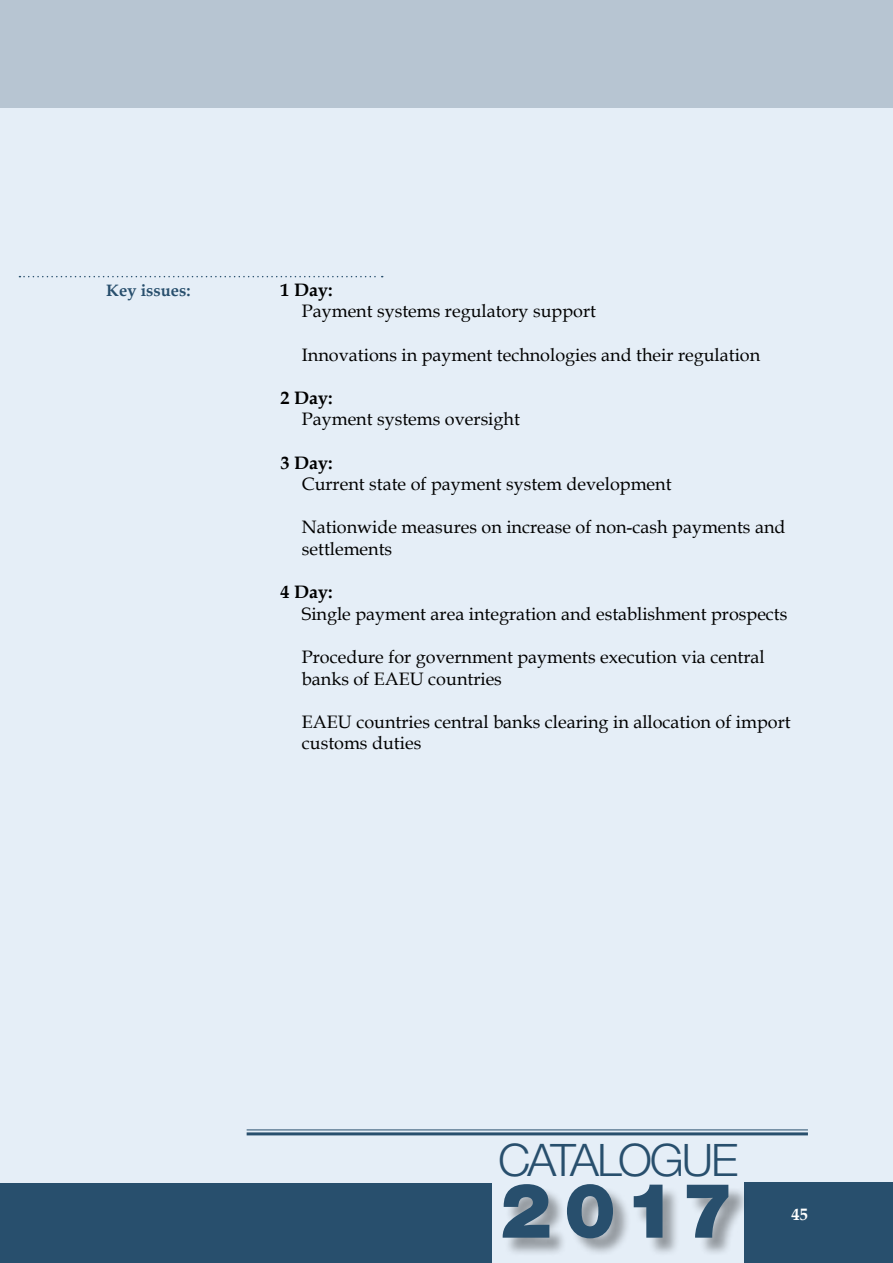
<style>
.page{position:relative;width:893px;height:1263px;background:#e5eef7}
.page>*{position:absolute;margin:0;border:0;box-sizing:border-box;transform-origin:0 0}
.t1{font:900 76.5px "Helvetica Neue Cyr";color:#284f6d}
.t2{font:300 45px "Helvetica Neue Cyr";letter-spacing:-.055em;color:#284f6d}
.t3{font:18px/21.6px "Book Antiqua";color:#000}
.t4{font:700 18px "Book Antiqua";color:#000}
.t5{font:700 16.5px "Book Antiqua";color:#284f6d}
.t6{font:700 16.5px "Book Antiqua";color:#fff}
</style>
<div class="page">
<div style="left:0;top:0;width:893px;height:108px;background:#b7c5d2"></div>
<hr style="left:0;top:0;width:1px;height:108px;background:#8a9dad">
<hr style="left:247px;top:1129px;width:561px;height:1px;background:#284f6d">
<hr style="left:247px;top:1132px;width:561px;height:3px;background:#284f6d">
<div style="left:0;top:1183px;width:491px;height:80px;background:#284f6d"></div>
<div style="left:744px;top:1182px;width:149px;height:81px;background:#284f6d"></div>
<svg style="left:19px;top:276px;width:364px;height:1px"></svg>
<div style="left:504px;top:1187px;width:244px;height:69px;background:#000;opacity:.35"></div>
<p class="t5" style="left:106px;top:279px;width:86px">Key issues:</p>
<p class="t4" style="left:281px;top:277px;width:54px">1 Day:</p>
<p class="t3" style="left:302px;top:300px;width:296px">Payment systems regulatory support</p>
<p class="t3" style="left:302px;top:343px;width:460px">Innovations in payment technologies and their regulation</p>
<p class="t4" style="left:281px;top:385px;width:54px">2 Day:</p>
<p class="t3" style="left:302px;top:408px;width:219px">Payment systems oversight</p>
<p class="t4" style="left:281px;top:450px;width:54px">3 Day:</p>
<p class="t3" style="left:302px;top:473px;width:371px">Current state of payment system development</p>
<p class="t3" style="left:302px;top:516px;width:485px">Nationwide measures on increase of non-cash payments and settlements</p>
<p class="t4" style="left:281px;top:580px;width:54px">4 Day:</p>
<p class="t3" style="left:302px;top:602px;width:487px">Single payment area integration and establishment prospects</p>
<p class="t3" style="left:302px;top:646px;width:464px">Procedure for government payments execution via central banks of EAEU countries</p>
<p class="t3" style="left:302px;top:710px;width:490px">EAEU countries central banks clearing in allocation of import customs duties</p>
<h2 class="t2" style="left:498px;top:1135px;width:242px">CATALOGUE</h2>
<h1 class="t1" style="left:500px;top:1168px;width:235px">2017</h1>
<p class="t6" style="left:791px;top:1203px;width:18px">45</p>
</div>
